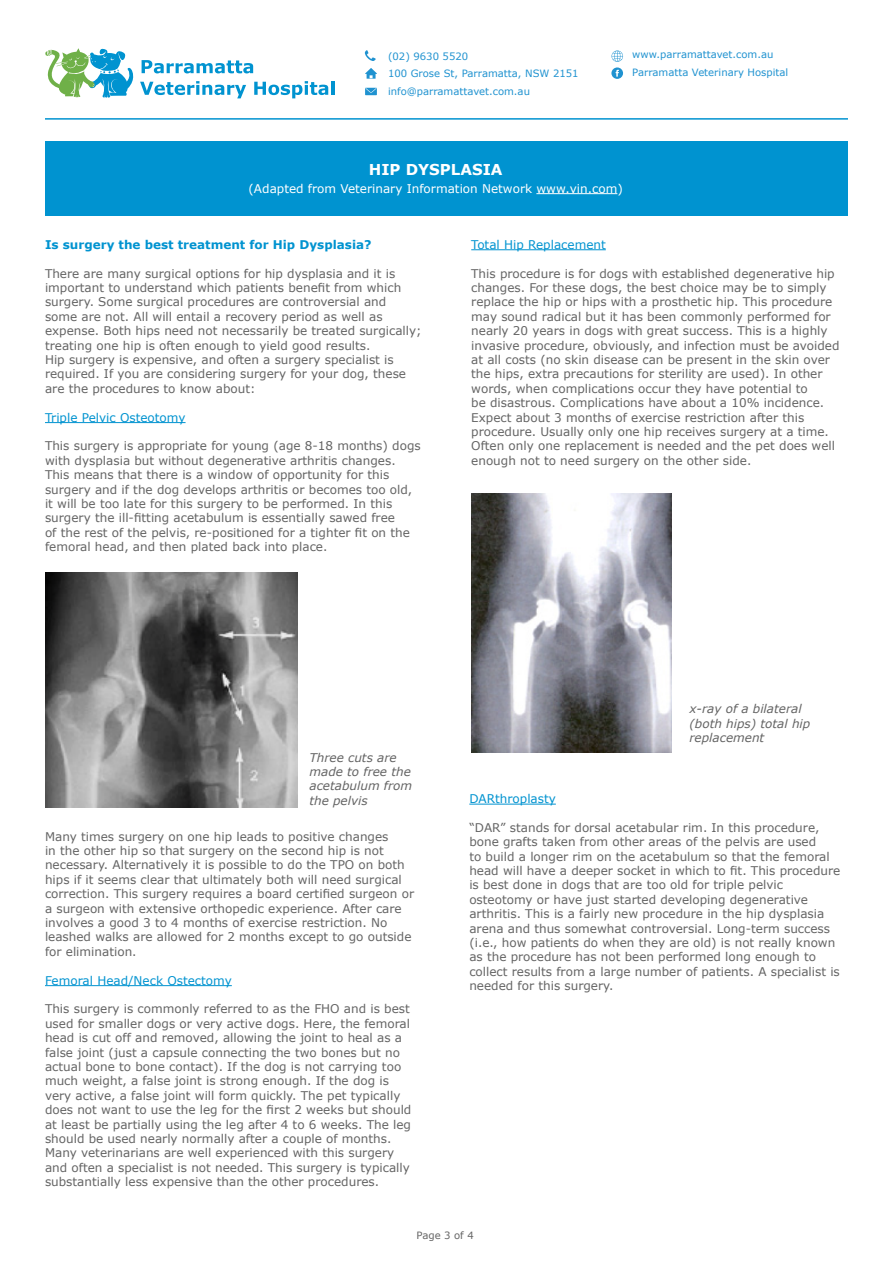
<style>
.page{position:relative;width:893px;height:1263px;background:#fff}
.page>*{position:absolute;margin:0;border:0;box-sizing:border-box;transform-origin:0 0}
.t1{font:700 15px "Verdana";color:#fff}
.t2{font:12px/14.4px "Verdana";color:#646464}
.t3{font:italic 12px/14.4px "Verdana";color:#646464}
.t4{font:12px "Verdana";color:#0093d0}
.t5{font:12px "Verdana";color:#fff}
.t6{font:700 12px "Verdana";color:#0093d0}
.t7{font:10.05px "Verdana";color:#1f92d0}
.t8{font:10.05px "Verdana";color:#646464}
</style>
<div class="page">
<hr style="left:45px;top:422px;width:141px;height:1px;background:#0093d0">
<div style="left:45px;top:141px;width:803px;height:75px;background:#0093d0"></div>
<hr style="left:45px;top:118px;width:803px;height:2px;background:#0093d0">
<svg style="left:365px;top:68px;width:12px;height:11px"></svg>
<svg style="left:365px;top:50px;width:11px;height:11px"></svg>
<svg style="left:365px;top:88px;width:12px;height:7px"></svg>
<hr style="left:536px;top:193px;width:81px;height:1px;background:#fff">
<svg style="left:45px;top:48px;width:283px;height:50px"></svg>
<hr style="left:331px;top:81px;width:3px;height:14px;background:#0093d0">
<img style="left:45px;top:572px;width:252px;height:235px">
<hr style="left:45px;top:985px;width:187px;height:1px;background:#0093d0">
<hr style="left:471px;top:249px;width:135px;height:1px;background:#0093d0">
<img style="left:471px;top:494px;width:201px;height:259px">
<hr style="left:469px;top:804px;width:87px;height:1px;background:#0093d0">
<svg style="left:611px;top:51px;width:12px;height:28px"></svg>
<p class="t7" style="left:388px;top:50px;width:82px">(02) 9630 5520</p>
<p class="t7" style="left:388px;top:67px;width:192px">100 Grose St, Parramatta, NSW 2151</p>
<p class="t7" style="left:388px;top:85px;width:144px">info@parramattavet.com.au</p>
<p class="t7" style="left:632px;top:48px;width:143px">www.parramattavet.com.au</p>
<p class="t7" style="left:632px;top:66px;width:157px">Parramatta Veterinary Hospital</p>
<p class="t1" style="left:369px;top:159px;width:135px">HIP DYSPLASIA</p>
<p class="t5" style="left:249px;top:181px;width:376px">(Adapted from Veterinary Information Network www.vin.com)</p>
<p class="t6" style="left:45px;top:237px;width:328px">Is surgery the best treatment for Hip Dysplasia?</p>
<p class="t2" style="left:45px;top:266px;width:378px">There are many surgical options for hip dysplasia and it is important to understand which patients benefit from which surgery. Some surgical procedures are controversial and<br>some are not. All will entail a recovery period as well as expense. Both hips need not necessarily be treated surgically; treating one hip is often enough to yield good results.<br>Hip surgery is expensive, and often a surgery specialist is required. If you are considering surgery for your dog, these are the procedures to know about:</p>
<p class="t4" style="left:45px;top:409px;width:142px">Triple Pelvic Osteotomy</p>
<p class="t2" style="left:45px;top:439px;width:377px">This surgery is appropriate for young (age 8-18 months) dogs with dysplasia but without degenerative arthritis changes.<br>This means that there is a window of opportunity for this surgery and if the dog develops arthritis or becomes too old, it will be too late for this surgery to be performed. In this surgery the ill-fitting acetabulum is essentially sawed free<br>of the rest of the pelvis, re-positioned for a tighter fit on the femoral head, and then plated back into place.</p>
<p class="t4" style="left:471px;top:237px;width:136px">Total Hip Replacement</p>
<p class="t2" style="left:471px;top:266px;width:370px">This procedure is for dogs with established degenerative hip changes. For these dogs, the best choice may be to simply replace the hip or hips with a prosthetic hip. This procedure may sound radical but it has been commonly performed for nearly 20 years in dogs with great success. This is a highly invasive procedure, obviously, and infection must be avoided at all costs (no skin disease can be present in the skin over the hips, extra precautions for sterility are used). In other words, when complications occur they have potential to<br>be disastrous. Complications have about a 10% incidence.<br>Expect about 3 months of exercise restriction after this procedure. Usually only one hip receives surgery at a time.<br>Often only one replacement is needed and the pet does well enough not to need surgery on the other side.</p>
<p class="t3" style="left:309px;top:750px;width:104px">Three cuts are made to free the acetabulum from the pelvis</p>
<p class="t2" style="left:45px;top:829px;width:371px">Many times surgery on one hip leads to positive changes<br>in the other hip so that surgery on the second hip is not necessary. Alternatively it is possible to do the TPO on both hips if it seems clear that ultimately both will need surgical correction. This surgery requires a board certified surgeon or a surgeon with extensive orthopedic experience. After care involves a good 3 to 4 months of exercise restriction. No leashed walks are allowed for 2 months except to go outside for elimination.</p>
<p class="t4" style="left:45px;top:972px;width:188px">Femoral Head/Neck Ostectomy</p>
<p class="t2" style="left:45px;top:1002px;width:368px">This surgery is commonly referred to as the FHO and is best used for smaller dogs or very active dogs. Here, the femoral head is cut off and removed, allowing the joint to heal as a false joint (just a capsule connecting the two bones but no actual bone to bone contact). If the dog is not carrying too much weight, a false joint is strong enough. If the dog is very active, a false joint will form quickly. The pet typically does not want to use the leg for the first 2 weeks but should at least be partially using the leg after 4 to 6 weeks. The leg should be used nearly normally after a couple of months.<br>Many veterinarians are well experienced with this surgery and often a specialist is not needed. This surgery is typically substantially less expensive than the other procedures.</p>
<p class="t3" style="left:689px;top:702px;width:122px">x-ray of a bilateral (both hips) total hip replacement</p>
<p class="t4" style="left:469px;top:791px;width:88px">DARthroplasty</p>
<p class="t2" style="left:469px;top:820px;width:372px">“DAR” stands for dorsal acetabular rim. In this procedure, bone grafts taken from other areas of the pelvis are used<br>to build a longer rim on the acetabulum so that the femoral head will have a deeper socket in which to fit. This procedure is best done in dogs that are too old for triple pelvic osteotomy or have just started developing degenerative arthritis. This is a fairly new procedure in the hip dysplasia arena and thus somewhat controversial. Long-term success (i.e., how patients do when they are old) is not really known as the procedure has not been performed long enough to collect results from a large number of patients. A specialist is needed for this surgery.</p>
<p class="t8" style="left:417px;top:1229px;width:59px">Page 3 of 4</p>
</div>
